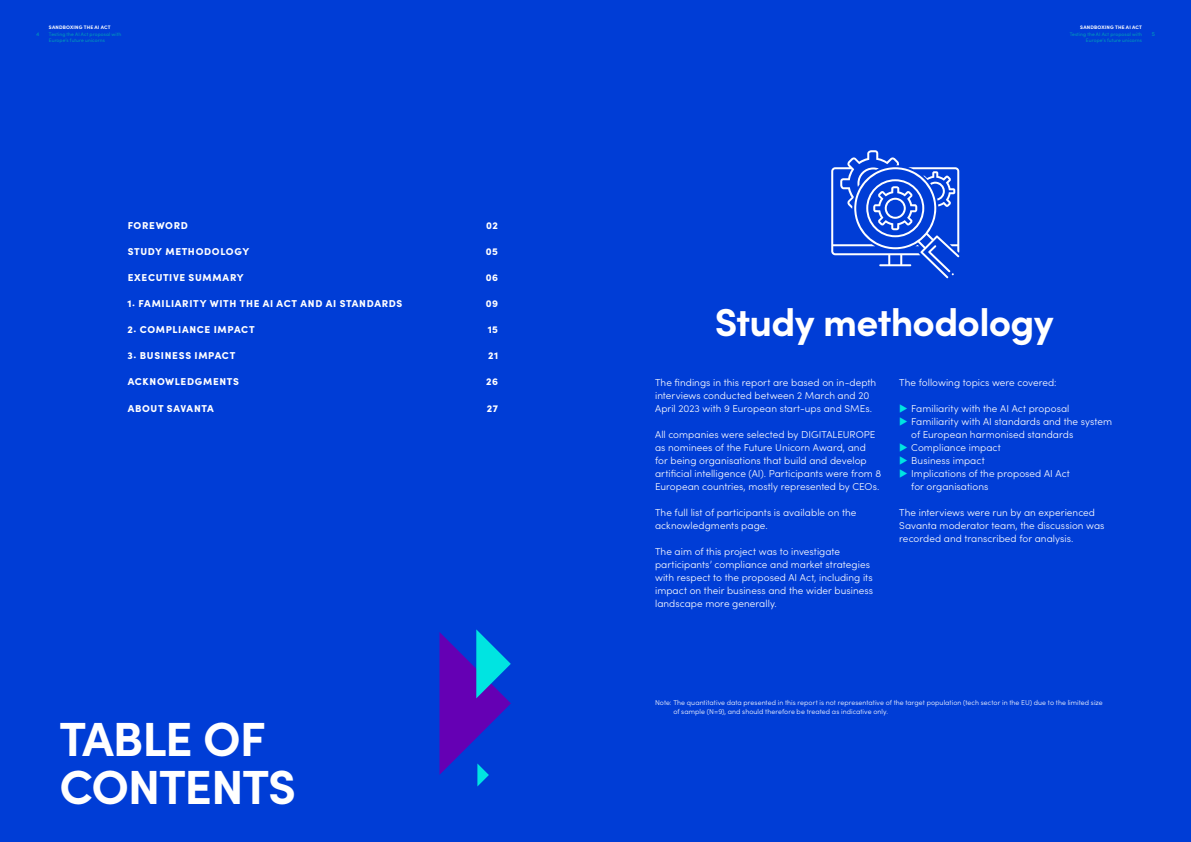
<style>
.page{position:relative;width:1191px;height:842px;background:#003dd6}
.page>*{position:absolute;margin:0;border:0;box-sizing:border-box;transform-origin:0 0}
.t1{font:700 48px/48px "Sofia Pro";letter-spacing:-.025em;color:#fff}
.t2{font:700 39px "Sofia Pro";letter-spacing:-.02em;color:#fff}
.t3{font:300 10px/13px "Sofia Pro";letter-spacing:.005em;color:#fff}
.t4{font:900 10px "Sofia Pro";letter-spacing:.065em;color:#fff}
.t5{font:300 7px/9px "Sofia Pro";letter-spacing:.01em;color:#fff}
.t6{font:5.8px "Sofia Pro";color:#0099b8}
.t7{font:5px/6.5px "Sofia Pro";letter-spacing:.015em;color:#0099b8;text-align:right}
.t8{font:700 5px "Sofia Pro";letter-spacing:.035em;color:#fff}
.s1{color:#00e4e1}
</style>
<div class="page">
<svg style="left:439px;top:629px;width:72px;height:157px"></svg>
<svg style="left:831px;top:150px;width:128px;height:128px"></svg>
<p class="t8" style="left:49px;top:24px;width:63px">SANDBOXING THE AI ACT</p>
<p class="t7" style="left:49px;top:31px;width:74px;text-align:left">Testing the AI Act proposal with<br>Europe’s future unicorns</p>
<p class="t8" style="left:1080px;top:24px;width:63px">SANDBOXING THE AI ACT</p>
<p class="t7" style="left:1069px;top:31px;width:74px">Testing the AI Act proposal with<br>Europe’s future unicorns</p>
<p class="t6" style="left:36px;top:30px;width:5px">4</p>
<p class="t6" style="left:1151px;top:30px;width:5px">5</p>
<p class="t4" style="left:128px;top:218px;width:62px">FOREWORD</p>
<p class="t4" style="left:128px;top:244px;width:123px">STUDY METHODOLOGY</p>
<p class="t4" style="left:128px;top:270px;width:117px">EXECUTIVE SUMMARY</p>
<p class="t4" style="left:128px;top:296px;width:276px">1. FAMILIARITY WITH THE AI ACT AND AI STANDARDS</p>
<p class="t4" style="left:128px;top:322px;width:128px">2. COMPLIANCE IMPACT</p>
<p class="t4" style="left:128px;top:348px;width:109px">3. BUSINESS IMPACT</p>
<p class="t4" style="left:128px;top:374px;width:113px">ACKNOWLEDGMENTS</p>
<p class="t4" style="left:128px;top:400px;width:88px">ABOUT SAVANTA</p>
<p class="t4" style="left:486px;top:218px;width:13px">02</p>
<p class="t4" style="left:486px;top:244px;width:14px">05</p>
<p class="t4" style="left:486px;top:270px;width:14px">06</p>
<p class="t4" style="left:486px;top:296px;width:14px">09</p>
<p class="t4" style="left:488px;top:322px;width:12px">15</p>
<p class="t4" style="left:488px;top:348px;width:12px">21</p>
<p class="t4" style="left:486px;top:374px;width:13px">26</p>
<p class="t4" style="left:487px;top:400px;width:13px">27</p>
<h1 class="t1" style="left:60px;top:711px;width:238px">TABLE OF<br>CONTENTS</h1>
<h2 class="t2" style="left:714px;top:292px;width:340px">Study methodology</h2>
<p class="t3" style="left:655px;top:376px;width:223px">The findings in this report are based on in-depth interviews conducted between 2 March and 20<br>April 2023 with 9 European start-ups and SMEs.</p>
<p class="t3" style="left:655px;top:428px;width:228px">All companies were selected by DIGITALEUROPE as nominees of the Future Unicorn Award, and<br>for being organisations that build and develop artificial intelligence (AI). Participants were from 8<br>European countries, mostly represented by CEOs.</p>
<p class="t3" style="left:655px;top:506px;width:203px">The full list of participants is available on the acknowledgments page.</p>
<p class="t3" style="left:655px;top:545px;width:220px">The aim of this project was to investigate participants’ compliance and market strategies with respect to the proposed AI Act, including its impact on their business and the wider business landscape more generally.</p>
<p class="t3" style="left:899px;top:376px;width:159px">The following topics were covered:</p>
<p class="t3" style="left:899px;top:402px;width:172px"><span class="s1">◆</span> Familiarity with the AI Act proposal</p>
<p class="t3" style="left:911px;top:415px;width:202px;text-indent:-12px"><span class="s1">◆</span> Familiarity with AI standards and the system of European harmonised standards</p>
<p class="t3" style="left:899px;top:441px;width:103px"><span class="s1">◆</span> Compliance impact</p>
<p class="t3" style="left:899px;top:454px;width:87px"><span class="s1">◆</span> Business impact</p>
<p class="t3" style="left:911px;top:467px;width:160px;text-indent:-12px"><span class="s1">◆</span> Implications of the proposed AI Act for organisations</p>
<p class="t3" style="left:899px;top:506px;width:207px">The interviews were run by an experienced<br>Savanta moderator team, the discussion was recorded and transcribed for analysis.</p>
<p class="t5" style="left:673px;top:697px;width:431px;text-indent:-18px">Note: The quantitative data presented in this report is not representative of the target population (tech sector in the EU) due to the limited size of sample (N=9), and should therefore be treated as indicative only.</p>
</div>
